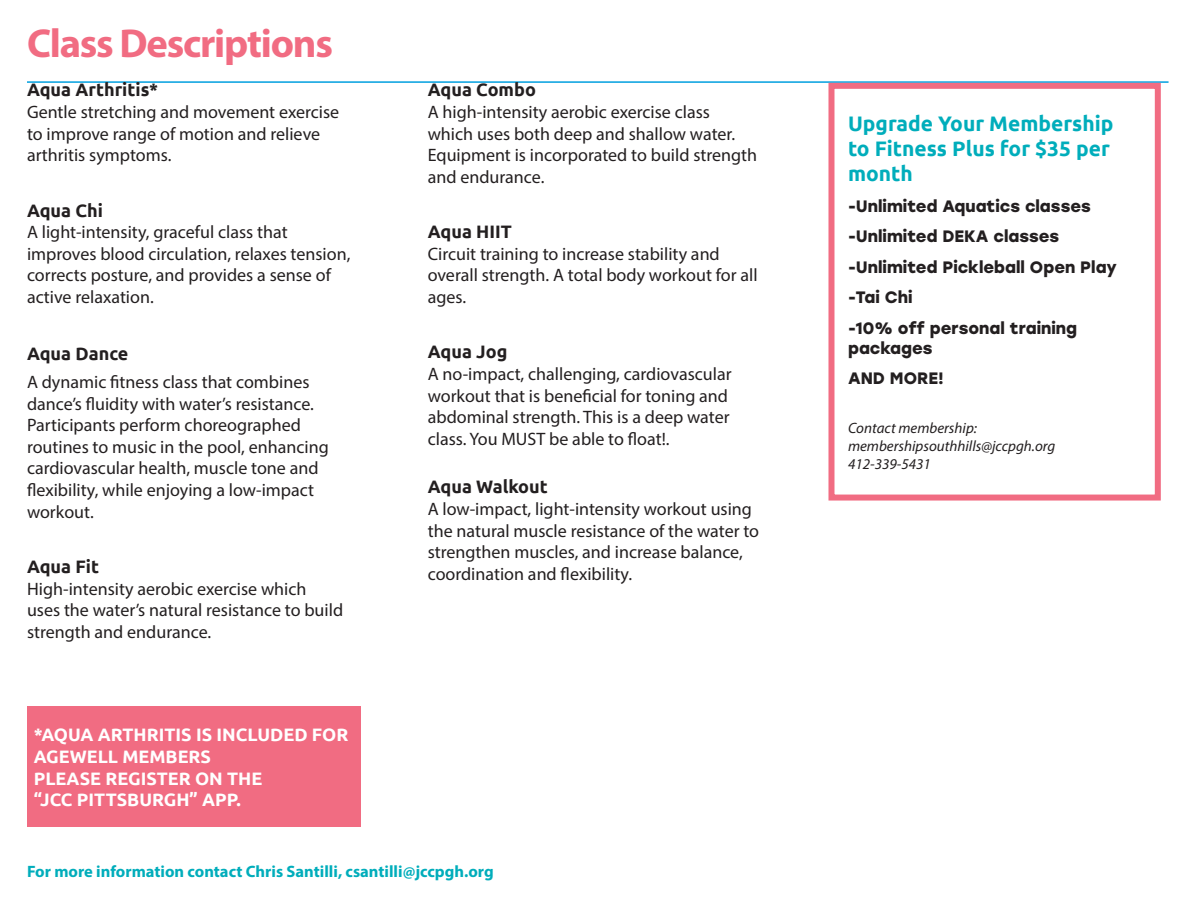
<style>
.page{position:relative;width:1188px;height:918px;background:#fff}
.page>*{position:absolute;margin:0;border:0;box-sizing:border-box;transform-origin:0 0}
.day{font:700 40.5px "Myriad Pro";letter-spacing:-.03em;color:#f16c82}
.classname{font:700 21px/25.2px "Ubuntu";color:#00adbb}
.class_text{font:18px/21.6px "Myriad Pro";color:#231f20}
.fee_with_leader{font:18px/21.6px "Myriad Pro";color:#231f20}
.instructor{font:700 18px/21.6px "Ubuntu";color:#fff}
.classname_back{font:700 18px "Ubuntu";color:#231f20}
.class_text-2{font:700 18px "Ubuntu";color:#231f20}
.box_text{font:700 16.5px/19.8px "Stolzl";color:#231f20}
.subhead{font:700 16.5px "Myriad Pro";color:#00adbb}
.instructor-2{font:italic 15px "Myriad Pro";color:#231f20}
</style>
<div class="page">
<hr style="left:27px;top:81px;width:1142px;height:2px;background:#009fdf">
<div style="left:27px;top:706px;width:333px;height:121px;background:#f16c82"></div>
<div style="left:828px;top:83px;width:333px;height:418px;border:6px solid #f16c82"></div>
<p class="day" style="left:27px;top:17px;width:307px">Class Descriptions</p>
<p class="classname_back" style="left:27px;top:79px;width:133px">Aqua Arthritis*</p>
<p class="class_text" style="left:27px;top:101px;width:314px">Gentle stretching and movement exercise to improve range of motion and relieve arthritis symptoms.</p>
<p class="classname_back" style="left:27px;top:199px;width:77px">Aqua Chi</p>
<p class="class_text" style="left:27px;top:221px;width:325px">A light-intensity, graceful class that improves blood circulation, relaxes tension, corrects posture, and provides a sense of active relaxation.</p>
<p class="class_text-2" style="left:27px;top:342px;width:103px">Aqua Dance</p>
<p class="class_text" style="left:27px;top:371px;width:303px">A dynamic fitness class that combines dance’s fluidity with water’s resistance.<br>Participants perform choreographed routines to music in the pool, enhancing cardiovascular health, muscle tone and flexibility, while enjoying a low-impact workout.</p>
<p class="classname_back" style="left:27px;top:556px;width:74px">Aqua Fit</p>
<p class="class_text" style="left:27px;top:577px;width:318px">High-intensity aerobic exercise which uses the water’s natural resistance to build strength and endurance.</p>
<p class="instructor" style="left:34px;top:724px;width:316px">*AQUA ARTHRITIS IS INCLUDED FOR<br>AGEWELL MEMBERS<br>PLEASE REGISTER ON THE<br>“JCC PITTSBURGH” APP.</p>
<p class="classname_back" style="left:428px;top:79px;width:110px">Aqua Combo</p>
<p class="class_text" style="left:428px;top:101px;width:331px">A high-intensity aerobic exercise class which uses both deep and shallow water.<br>Equipment is incorporated to build strength and endurance.</p>
<p class="classname_back" style="left:428px;top:221px;width:86px">Aqua HIIT</p>
<p class="class_text" style="left:428px;top:243px;width:331px">Circuit training to increase stability and overall strength. A total body workout for all ages.</p>
<p class="classname_back" style="left:428px;top:341px;width:81px">Aqua Jog</p>
<p class="fee_with_leader" style="left:428px;top:363px;width:305px">A no-impact, challenging, cardiovascular workout that is beneficial for toning and abdominal strength. This is a deep water class. You MUST be able to float!.</p>
<p class="classname_back" style="left:428px;top:476px;width:122px">Aqua Walkout</p>
<p class="class_text" style="left:428px;top:498px;width:333px">A low-impact, light-intensity workout using the natural muscle resistance of the water to strengthen muscles, and increase balance, coordination and flexibility.</p>
<p class="subhead" style="left:27px;top:861px;width:468px">For more information contact Chris Santilli, csantilli@jccpgh.org</p>
<p class="classname" style="left:848px;top:110px;width:267px">Upgrade Your Membership to Fitness Plus for $35 per month</p>
<p class="box_text" style="left:848px;top:195px;width:244px">-Unlimited Aquatics classes</p>
<p class="box_text" style="left:848px;top:226px;width:213px">-Unlimited DEKA classes</p>
<p class="box_text" style="left:848px;top:256px;width:271px">-Unlimited Pickleball Open Play</p>
<p class="box_text" style="left:848px;top:287px;width:66px">-Tai Chi</p>
<p class="box_text" style="left:848px;top:317px;width:231px">-10% off personal training packages</p>
<p class="box_text" style="left:848px;top:368px;width:98px">AND MORE!</p>
<p class="instructor-2" style="left:848px;top:419px;width:131px">Contact membership:</p>
<p class="instructor-2" style="left:848px;top:437px;width:209px">membershipsouthhills@jccpgh.org</p>
<p class="instructor-2" style="left:848px;top:455px;width:85px">412-339-5431</p>
</div>
